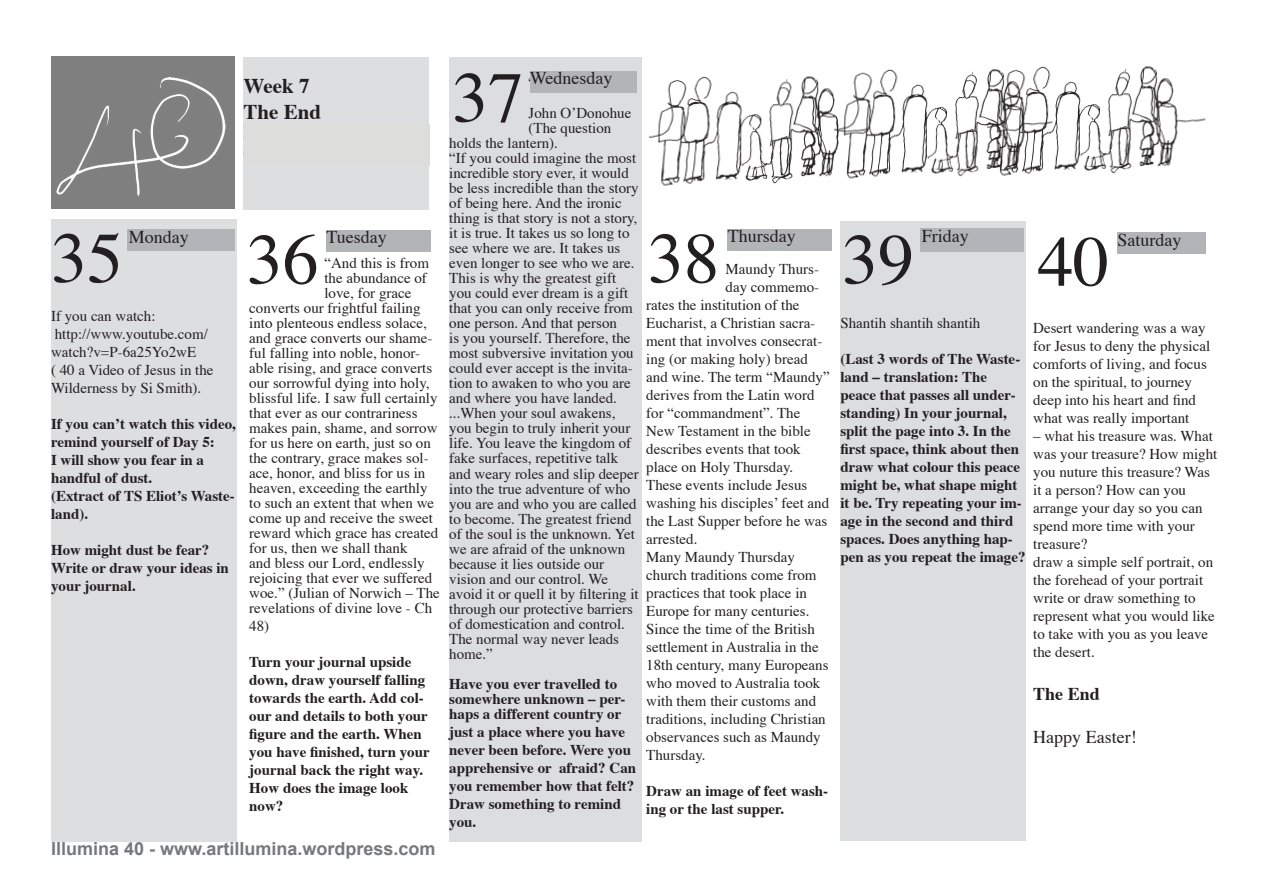
<style>
.page{position:relative;width:1263px;height:893px;background:#fff}
.page>*{position:absolute;margin:0;border:0;box-sizing:border-box;transform-origin:0 0}
.t1{font:72px "Times";color:#231f20}
.t2{font:700 21px/25.2px "Times";color:#231f20}
.t3{font:18px "Times";color:#231f20}
.t4{font:700 18px "Arial";color:#76787b}
.t5{font:700 18px "Times";color:#231f20}
.t6{font:15px/15px "Times";color:#231f20}
.t7{font:700 15px/18px "Times";color:#231f20}
</style>
<div class="page">
<div style="left:51px;top:220px;width:186px;height:622px;background:#dddee0"></div>
<div style="left:449px;top:57px;width:192px;height:784px;background:#dcdddf"></div>
<div style="left:840px;top:221px;width:186px;height:620px;background:#dcdddf"></div>
<div style="left:244px;top:57px;width:185px;height:153px;background:#dddee0"></div>
<div style="left:127px;top:229px;width:107px;height:22px;background:#b3b4b8"></div>
<div style="left:327px;top:230px;width:104px;height:22px;background:#b3b4b8"></div>
<div style="left:530px;top:71px;width:106px;height:22px;background:#b3b4b8"></div>
<div style="left:920px;top:228px;width:103px;height:24px;background:#b3b4b8"></div>
<div style="left:728px;top:229px;width:104px;height:22px;background:#b3b4b8"></div>
<div style="left:1117px;top:232px;width:89px;height:22px;background:#b3b4b8"></div>
<img style="left:51px;top:57px;width:183px;height:152px">
<img style="left:649px;top:76px;width:186px;height:110px">
<img style="left:835px;top:69px;width:153px;height:110px">
<img style="left:988px;top:66px;width:218px;height:110px">
<div style="left:244px;top:125px;width:185px;height:41px;background:#dddddb"></div>
<p class="t2" style="left:244px;top:71px;width:79px">Week 7<br>The End</p>
<p class="t3" style="left:129px;top:220px;width:61px">Monday</p>
<p class="t3" style="left:327px;top:220px;width:62px">Tuesday</p>
<p class="t1" style="left:51px;top:191px;width:73px">35</p>
<p class="t1" style="left:246px;top:192px;width:73px">36</p>
<p class="t6" style="left:324px;top:254px;width:106px">“And this is from</p>
<p class="t6" style="left:324px;top:269px;width:104px">the abundance of</p>
<p class="t6" style="left:324px;top:284px;width:89px">love, for grace</p>
<p class="t6" style="left:249px;top:299px;width:173px">converts our frightful failing</p>
<p class="t6" style="left:249px;top:314px;width:179px">into plenteous endless solace,</p>
<p class="t6" style="left:249px;top:329px;width:185px">and grace converts our shame-</p>
<p class="t6" style="left:249px;top:344px;width:172px">ful falling into noble, honor-</p>
<p class="t6" style="left:249px;top:359px;width:184px">able rising, and grace converts</p>
<p class="t6" style="left:249px;top:374px;width:182px">our sorrowful dying into holy,</p>
<p class="t6" style="left:249px;top:389px;width:190px">blissful life. I saw full certainly</p>
<p class="t6" style="left:249px;top:404px;width:170px">that ever as our contrariness</p>
<p class="t6" style="left:249px;top:419px;width:190px">makes pain, shame, and sorrow</p>
<p class="t6" style="left:249px;top:434px;width:183px">for us here on earth, just so on</p>
<p class="t6" style="left:249px;top:449px;width:181px">the contrary, grace makes sol-</p>
<p class="t6" style="left:249px;top:464px;width:178px">ace, honor, and bliss for us in</p>
<p class="t6" style="left:249px;top:479px;width:180px">heaven, exceeding the earthly</p>
<p class="t6" style="left:249px;top:494px;width:186px">to such an extent that when we</p>
<p class="t6" style="left:249px;top:509px;width:185px">come up and receive the sweet</p>
<p class="t6" style="left:249px;top:524px;width:191px">reward which grace has created</p>
<p class="t6" style="left:249px;top:539px;width:160px">for us, then we shall thank</p>
<p class="t6" style="left:249px;top:554px;width:177px">and bless our Lord, endlessly</p>
<p class="t6" style="left:249px;top:569px;width:184px">rejoicing that ever we suffered</p>
<p class="t6" style="left:249px;top:584px;width:192px">woe.” (Julian of Norwich – The</p>
<p class="t6" style="left:249px;top:599px;width:184px">revelations of divine love - Ch</p>
<p class="t6" style="left:249px;top:617px;width:21px">48)</p>
<p class="t7" style="left:249px;top:651px;width:182px">Turn your journal upside down, draw yourself falling towards the earth. Add col&shy;our and details to both your figure and the earth. When you have finished, turn your journal back the right way.<br>How does the image look now?</p>
<p class="t6" style="left:51px;top:306px;width:164px;line-height:18px">If you can watch: http://www.youtube.com/ watch?v=P-6a25Yo2wE<br>( 40 a Video of Jesus in the<br>Wilderness by Si Smith).</p>
<p class="t7" style="left:51px;top:413px;width:186px">If you can’t watch this video, remind yourself of Day 5:<br>I will show you fear in a handful of dust.<br>(Extract of TS Eliot’s Waste&shy;land).</p>
<p class="t7" style="left:51px;top:539px;width:179px">How might dust be fear?<br>Write or draw your ideas in your journal.</p>
<p class="t4" style="left:51px;top:839px;width:386px">Illumina 40 - www.artillumina.wordpress.com</p>
<p class="t3" style="left:530px;top:62px;width:84px">Wednesday</p>
<p class="t1" style="left:452px;top:30px;width:73px">37</p>
<p class="t6" style="left:528px;top:67px;width:104px;line-height:30px">“<br>John O’Donohue</p>
<p class="t6" style="left:449px;top:120px;width:191px;text-indent:79px">(The question holds the lantern).<br>“If you could imagine the most incredible story ever, it would be less incredible than the story of being here. And the ironic thing is that story is not a story, it is true. It takes us so long to see where we are. It takes us even longer to see who we are.<br>This is why the greatest gift you could ever dream is a gift that you can only receive from one person. And that person<br>is you yourself. Therefore, the most subversive invitation you could ever accept is the invita&shy;tion to awaken to who you are and where you have landed. ...When your soul awakens, you begin to truly inherit your life. You leave the kingdom of fake surfaces, repetitive talk and weary roles and slip deeper into the true adventure of who you are and who you are called to become. The greatest friend of the soul is the unknown. Yet we are afraid of the unknown because it lies outside our vision and our control. We avoid it or quell it by filtering it through our protective barriers of domestication and control.<br>The normal way never leads home.”</p>
<p class="t7" style="left:449px;top:674px;width:178px;line-height:15px">Have you ever travelled to somewhere unknown – per&shy;haps a different country or</p>
<p class="t7" style="left:449px;top:721px;width:188px">just a place where you have never been before. Were you apprehensive or afraid? Can you remember how that felt?<br>Draw something to remind you.</p>
<p class="t3" style="left:922px;top:219px;width:48px">Friday</p>
<p class="t1" style="left:648px;top:191px;width:73px">38</p>
<p class="t3" style="left:728px;top:219px;width:69px">Thursday</p>
<p class="t1" style="left:1037px;top:194px;width:73px">40</p>
<p class="t3" style="left:1117px;top:223px;width:65px">Saturday</p>
<p class="t1" style="left:842px;top:192px;width:73px">39</p>
<p class="t6" style="left:725px;top:261px;width:95px">Maundy Thurs-</p>
<p class="t6" style="left:725px;top:279px;width:95px">day commemo-</p>
<p class="t6" style="left:646px;top:297px;width:155px">rates the institution of the</p>
<p class="t6" style="left:646px;top:315px;width:171px">Eucharist, a Christian sacra-</p>
<p class="t6" style="left:646px;top:333px;width:178px">ment that involves consecrat-</p>
<p class="t6" style="left:646px;top:351px;width:163px">ing (or making holy) bread</p>
<p class="t6" style="left:646px;top:369px;width:185px">and wine. The term “Maundy”</p>
<p class="t6" style="left:646px;top:387px;width:170px">derives from the Latin word</p>
<p class="t6" style="left:646px;top:405px;width:156px">for “commandment”. The</p>
<p class="t6" style="left:646px;top:423px;width:166px">New Testament in the bible</p>
<p class="t6" style="left:646px;top:441px;width:156px">describes events that took</p>
<p class="t6" style="left:646px;top:459px;width:149px">place on Holy Thursday.</p>
<p class="t6" style="left:646px;top:477px;width:163px">These events include Jesus</p>
<p class="t6" style="left:646px;top:495px;width:185px">washing his disciples’ feet and</p>
<p class="t6" style="left:646px;top:513px;width:183px">the Last Supper before he was</p>
<p class="t6" style="left:646px;top:531px;width:53px">arrested.</p>
<p class="t6" style="left:646px;top:549px;width:150px">Many Maundy Thursday</p>
<p class="t6" style="left:646px;top:567px;width:172px">church traditions come from</p>
<p class="t6" style="left:646px;top:585px;width:162px">practices that took place in</p>
<p class="t6" style="left:646px;top:603px;width:165px">Europe for many centuries.</p>
<p class="t6" style="left:646px;top:621px;width:170px">Since the time of the British</p>
<p class="t6" style="left:646px;top:639px;width:174px">settlement in Australia in the</p>
<p class="t6" style="left:646px;top:657px;width:184px">18th century, many Europeans</p>
<p class="t6" style="left:646px;top:675px;width:176px">who moved to Australia took</p>
<p class="t6" style="left:646px;top:693px;width:171px">with them their customs and</p>
<p class="t6" style="left:646px;top:711px;width:181px">traditions, including Christian</p>
<p class="t6" style="left:646px;top:729px;width:176px">observances such as Maundy</p>
<p class="t6" style="left:646px;top:747px;width:61px">Thursday.</p>
<p class="t7" style="left:646px;top:781px;width:184px">Draw an image of feet wash&shy;ing or the last supper.</p>
<p class="t6" style="left:840px;top:315px;width:142px">Shantih shantih shantih</p>
<p class="t7" style="left:840px;top:349px;width:187px">(Last 3 words of The Waste&shy;land – translation: The peace that passes all under&shy;standing) In your journal, split the page into 3. In the first space, think about then draw what colour this peace might be, what shape might it be. Try repeating your im&shy;age in the second and third spaces. Does anything hap&shy;pen as you repeat the image?</p>
<p class="t6" style="left:1033px;top:317px;width:179px;line-height:18px">Desert wandering was a way for Jesus to deny the physical comforts of living, and focus on the spiritual, to journey deep into his heart and find what was really important</p>
<p class="t6" style="left:1033px;top:425px;width:186px;line-height:18px">– what his treasure was. What was your treasure? How might you nuture this treasure? Was it a person? How can you arrange your day so you can spend more time with your treasure?<br>draw a simple self portrait, on the forehead of your portrait write or draw something to represent what you would like to take with you as you leave the desert.</p>
<p class="t5" style="left:1033px;top:676px;width:68px">The End</p>
<p class="t3" style="left:1033px;top:720px;width:105px">Happy Easter!</p>
</div>
